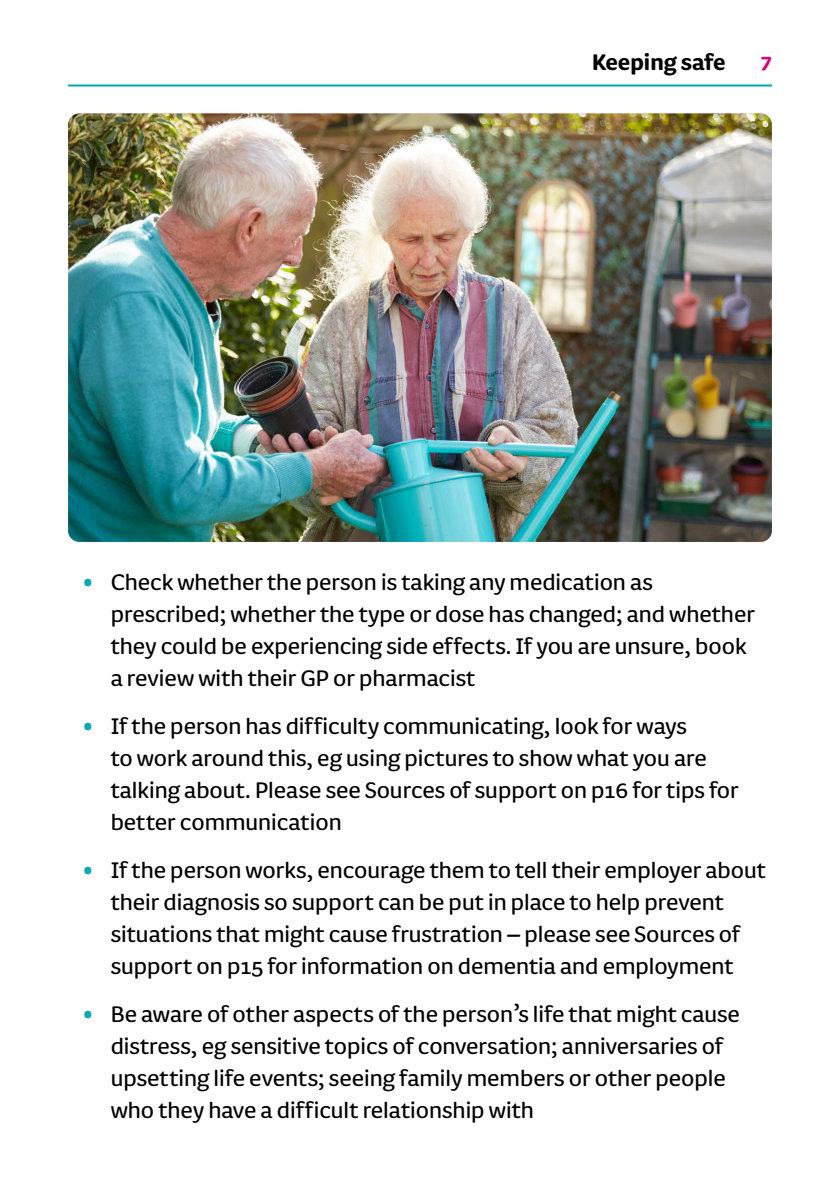
<style>
.page{position:relative;width:840px;height:1191px;background:#fff}
.page>*{position:absolute;margin:0;border:0;box-sizing:border-box;transform-origin:0 0}
._13_16_indent{font:26px/32px "FS Pimlico";color:#000}
.t1{font:700 26px "FS Pimlico";color:#000}
.t2{font:700 24px "FS Pimlico";color:#d4007f}
.s1{font-size:36px;color:#00a8b5}
</style>
<div class="page">
<hr style="left:68px;top:84px;width:703px;height:2px;background:#00a8b5">
<img style="left:68px;top:113px;width:703px;height:429px">
<p class="t1" style="left:591px;top:42px;width:135px">Keeping safe</p>
<p class="t2" style="left:760px;top:43px;width:12px">7</p>
<p class="_13_16_indent" style="left:111px;top:565px;width:645px;text-indent:-28px"><span class="s1">•</span> Check whether the person is taking any medication as prescribed; whether the type or dose has changed; and whether they could be experiencing side effects. If you are unsure, book a review with their GP or pharmacist</p>
<p class="_13_16_indent" style="left:111px;top:709px;width:629px;text-indent:-28px"><span class="s1">•</span> If the person has difficulty communicating, look for ways<br>to work around this, eg using pictures to show what you are talking about. Please see Sources of support on p16 for tips for better communication</p>
<p class="_13_16_indent" style="left:82px;top:853px;width:684px;text-align:center"><span class="s1">•</span> If the person works, encourage them to tell their employer about their diagnosis so support can be put in place to help prevent situations that might cause frustration – please see Sources of support on p15 for information on dementia and employment</p>
<p class="_13_16_indent" style="left:111px;top:997px;width:630px;text-indent:-28px"><span class="s1">•</span> Be aware of other aspects of the person’s life that might cause distress, eg sensitive topics of conversation; anniversaries of upsetting life events; seeing family members or other people who they have a difficult relationship with</p>
</div>
